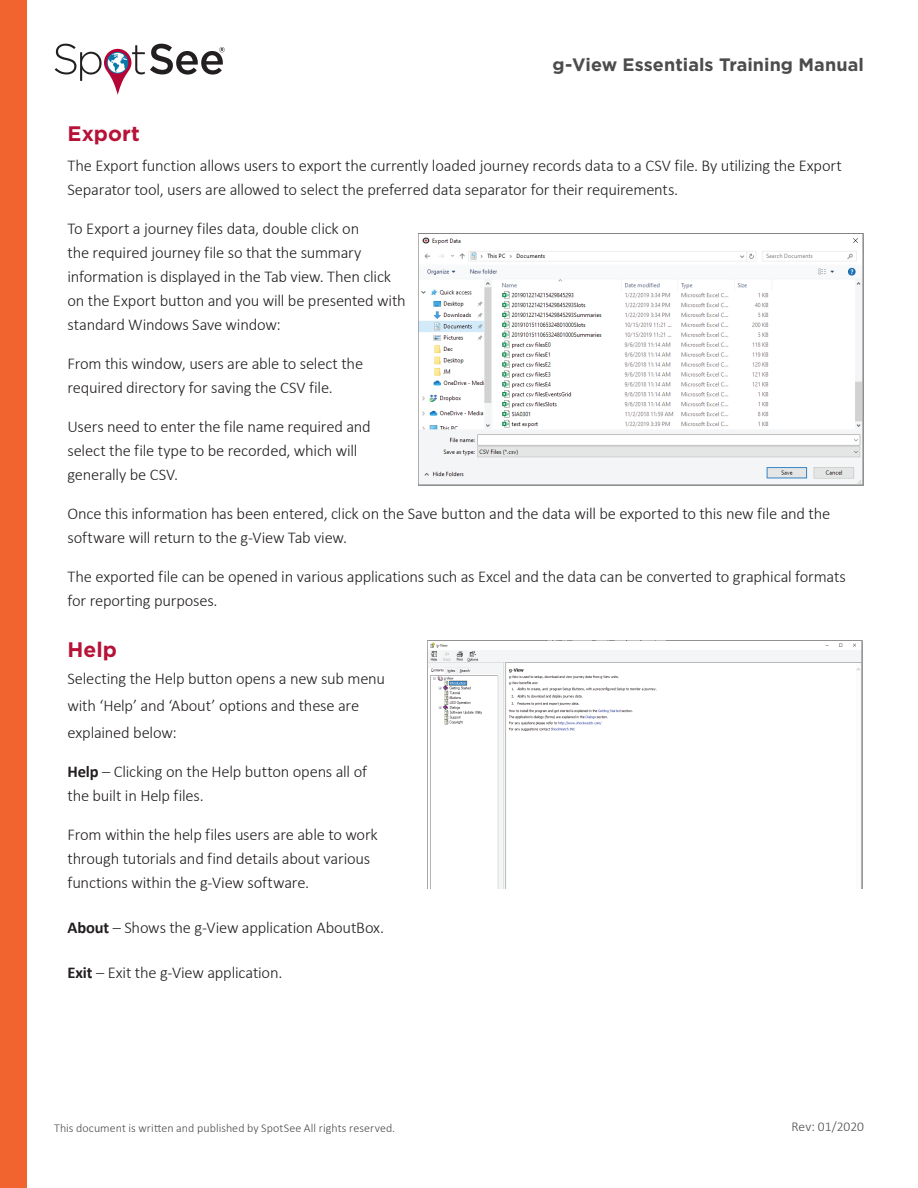
<style>
.page{position:relative;width:918px;height:1188px;background:#fff}
.page>*{position:absolute;margin:0;border:0;box-sizing:border-box;transform-origin:0 0}
.t1{font:700 21px "Gotham";letter-spacing:.005em;color:#b71238}
.t2{font:700 18px "Gotham";letter-spacing:.005em;color:#4d4b4d}
.t3{font:300 16.5px/24px "Calibri";letter-spacing:-.015em;color:#231f20}
.t4{font:300 13.5px "Calibri";letter-spacing:-.005em;color:#4d4b4d}
.t5{font:300 12px "Calibri";letter-spacing:.005em;color:#4d4b4d}
.s1{font-weight:700}
</style>
<div class="page">
<div style="left:0;top:0;width:27px;height:1188px;background:#f2642f"></div>
<svg style="left:55px;top:44px;width:170px;height:51px"></svg>
<img style="left:418px;top:234px;width:446px;height:251px">
<img style="left:427px;top:641px;width:436px;height:247px">
<p class="t2" style="left:553px;top:54px;width:313px">g-View Essentials Training Manual</p>
<p class="t1" style="left:68px;top:121px;width:74px">Export</p>
<p class="t3" style="left:68px;top:153px;width:776px">The Export function allows users to export the currently loaded journey records data to a CSV file. By utilizing the Export<br>Separator tool, users are allowed to select the preferred data separator for their requirements.</p>
<p class="t3" style="left:68px;top:216px;width:340px">To Export a journey files data, double click on<br>the required journey file so that the summary information is displayed in the Tab view. Then click on the Export button and you will be presented with standard Windows Save window:</p>
<p class="t3" style="left:68px;top:351px;width:297px">From this window, users are able to select the required directory for saving the CSV file.</p>
<p class="t3" style="left:68px;top:414px;width:305px">Users need to enter the file name required and select the file type to be recorded, which will generally be CSV.</p>
<p class="t3" style="left:68px;top:501px;width:764px">Once this information has been entered, click on the Save button and the data will be exported to this new file and the software will return to the g-View Tab view.</p>
<p class="t3" style="left:68px;top:564px;width:780px">The exported file can be opened in various applications such as Excel and the data can be converted to graphical formats for reporting purposes.</p>
<p class="t1" style="left:68px;top:637px;width:51px">Help</p>
<p class="t3" style="left:68px;top:664px;width:319px;line-height:27px">Selecting the Help button opens a new sub menu with ‘Help’ and ‘About’ options and these are explained below:</p>
<p class="t3" style="left:68px;top:759px;width:301px"><span class="s1">Help</span> – Clicking on the Help button opens all of the built in Help files.</p>
<p class="t3" style="left:68px;top:822px;width:312px">From within the help files users are able to work through tutorials and find details about various functions within the g-View software.</p>
<p class="t3" style="left:68px;top:915px;width:318px"><span class="s1">About</span> – Shows the g-View application AboutBox.</p>
<p class="t3" style="left:68px;top:960px;width:216px"><span class="s1">Exit</span> – Exit the g-View application.</p>
<p class="t5" style="left:54px;top:1121px;width:343px">This document is written and published by SpotSee All rights reserved.</p>
<p class="t4" style="left:791px;top:1118px;width:74px">Rev: 01/2020</p>
</div>
